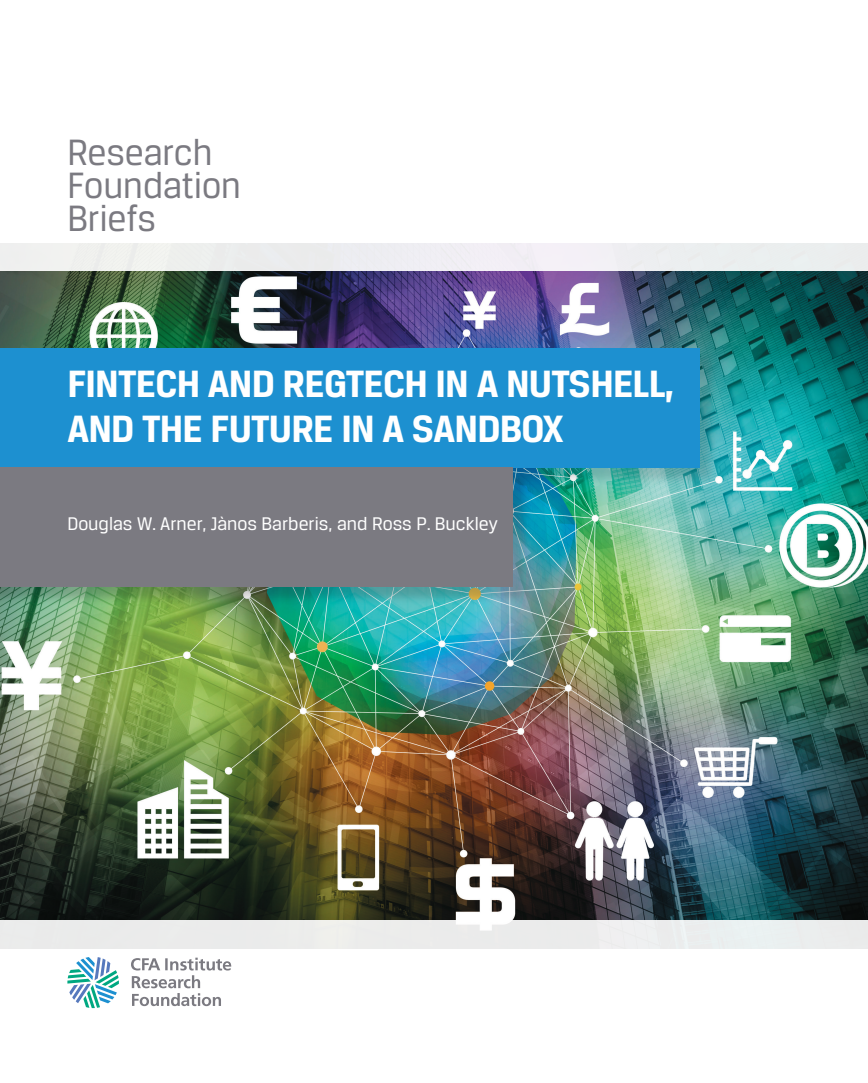
<style>
.page{position:relative;width:868px;height:1083px;background:#fff}
.page>*{position:absolute;margin:0;border:0;box-sizing:border-box;transform-origin:0 0}
.t1{font:700 40.5px/45px "CFA Breuer Text";letter-spacing:-.02em;color:#fff}
.t2{font:39px/33px "CFA Breuer Text";color:#7b7a81;scale:.96 1}
.t3{font:19.5px "CFA Breuer Text";color:#fff}
</style>
<div class="page">
<img style="left:0;top:270px;width:868px;height:650px">
<div style="left:0;top:96px;width:868px;height:174px;background:linear-gradient(to bottom,#fff,#f6f6f7)"></div>
<div style="left:0;top:920px;width:868px;height:116px;background:linear-gradient(to bottom,#eff0f0,#fff)"></div>
<svg style="left:67px;top:956px;width:52px;height:51px"></svg>
<svg style="left:131px;top:957px;width:100px;height:48px"></svg>
<div style="left:0;top:350px;width:719px;height:136px;background:#231f20;opacity:.15"></div>
<div style="left:0;top:348px;width:700px;height:119px;background:#1d90d0"></div>
<div style="left:0;top:469px;width:531px;height:136px;background:#231f20;opacity:.22"></div>
<div style="left:0;top:467px;width:512px;height:119px;background:#7b7a81"></div>
<p class="t2" style="left:67px;top:135px;width:182px">Research<br>Foundation<br>Briefs</p>
<p class="t1" style="left:67px;top:360px;width:608px">FINTECH AND REGTECH IN A NUTSHELL,<br>AND THE FUTURE IN A SANDBOX</p>
<p class="t3" style="left:67px;top:513px;width:432px">Douglas W. Arner, Jànos Barberis, and Ross P. Buckley</p>
</div>
